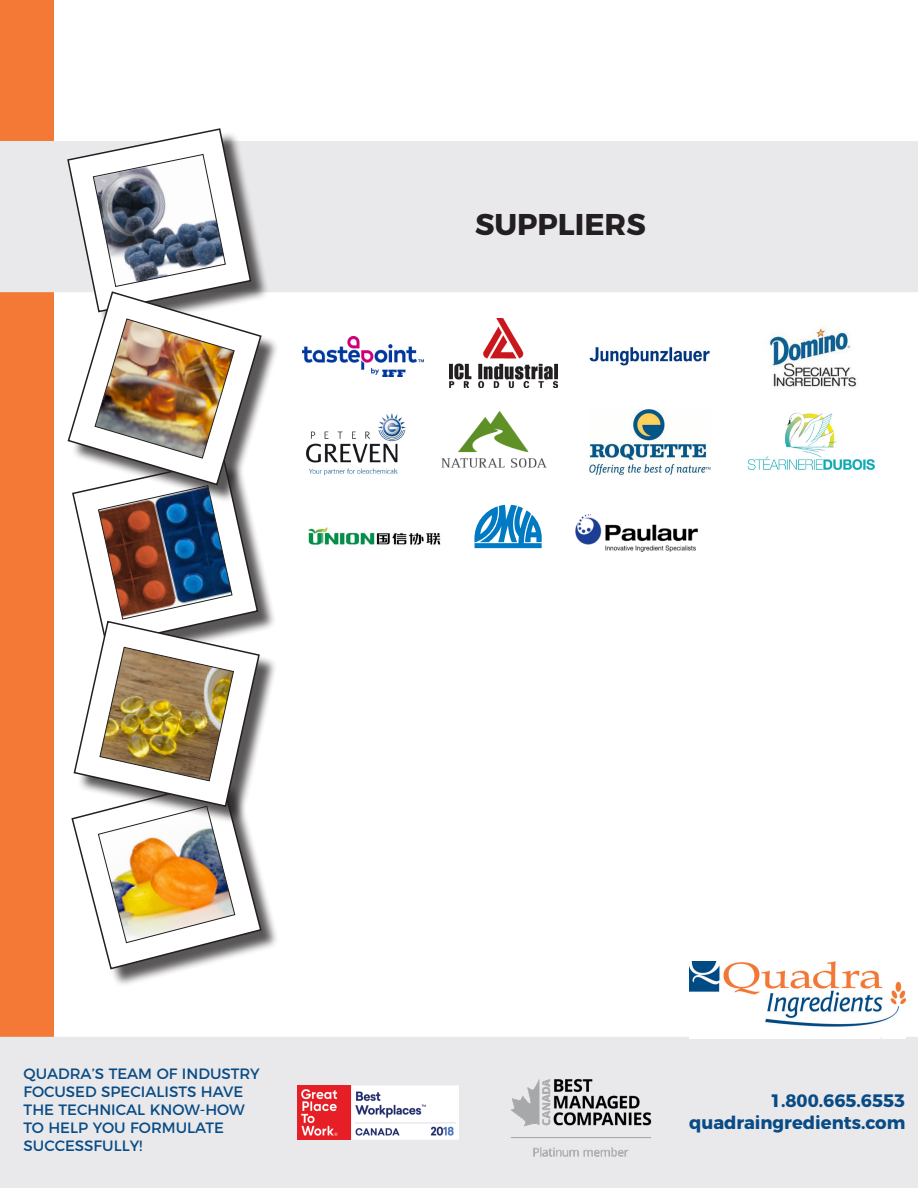
<style>
.page{position:relative;width:918px;height:1188px;background:#fff}
.page>*{position:absolute;margin:0;border:0;box-sizing:border-box;transform-origin:0 0}
.t1{font:700 30px "Montserrat";color:#231f20}
.t2{font:700 18px "Montserrat";color:#094b85}
.t3{font:15px/18px "Montserrat";color:#094b85}
</style>
<div class="page">
<div style="left:1px;top:1px;width:52px;height:1186px;background:#f47936"></div>
<div style="left:0;top:0;width:54px;height:1188px;border:2px solid #f37937"></div>
<div style="left:1px;top:142px;width:916px;height:149px;background:#e9e9eb"></div>
<div style="left:0;top:141px;width:918px;height:151px;border:2px solid #e9e9eb"></div>
<div style="left:1px;top:1038px;width:916px;height:149px;background:#e9e9eb"></div>
<div style="left:0;top:1037px;width:918px;height:151px;border:2px solid #e9e9eb"></div>
<img style="left:297px;top:1085px;width:162px;height:54px">
<img style="left:510px;top:1079px;width:142px;height:78px">
<img style="left:306px;top:413px;width:100px;height:63px">
<img style="left:441px;top:411px;width:106px;height:57px">
<img style="left:589px;top:409px;width:122px;height:66px">
<img style="left:747px;top:412px;width:128px;height:58px">
<img style="left:302px;top:337px;width:122px;height:39px">
<img style="left:589px;top:347px;width:121px;height:19px">
<img style="left:769px;top:328px;width:88px;height:59px">
<img style="left:308px;top:525px;width:268px;height:24px">
<img style="left:449px;top:319px;width:108px;height:69px">
<svg style="left:474px;top:505px;width:68px;height:43px"></svg>
<img style="left:576px;top:515px;width:121px;height:36px">
<img style="left:689px;top:962px;width:216px;height:77px">
<div style="left:70px;top:131px;width:199px;height:199px;background:#231f20;opacity:.75"></div>
<div style="left:75px;top:462px;width:201px;height:201px;background:#231f20;opacity:.75"></div>
<div style="left:75px;top:783px;width:204px;height:204px;background:#231f20;opacity:.75"></div>
<div style="left:77px;top:624px;width:201px;height:201px;background:#231f20;opacity:.75"></div>
<div style="left:71px;top:295px;width:208px;height:208px;background:#231f20;opacity:.75"></div>
<img style="left:66px;top:128px;width:197px;height:842px">
<p class="t1" style="left:475px;top:200px;width:172px">SUPPLIERS</p>
<p class="t3" style="left:24px;top:1064px;width:238px">QUADRA’S TEAM OF INDUSTRY<br>FOCUSED SPECIALISTS HAVE<br>THE TECHNICAL KNOW-HOW<br>TO HELP YOU FORMULATE<br>SUCCESSFULLY!</p>
<p class="t2" style="left:770px;top:1086px;width:137px">1.800.665.6553</p>
<p class="t2" style="left:689px;top:1107px;width:218px">quadraingredients.com</p>
</div>
